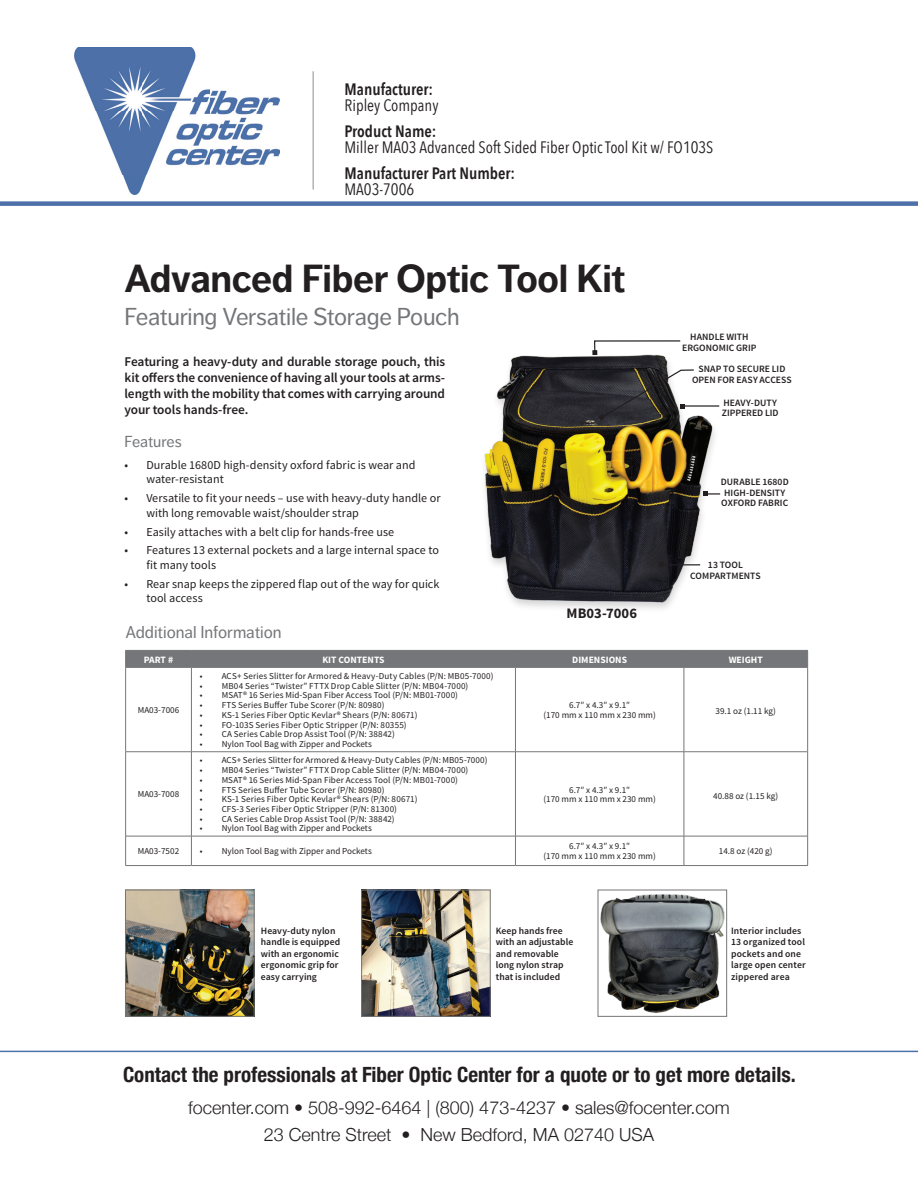
<style>
.page{position:relative;width:918px;height:1188px;background:#fff}
.page>*{position:absolute;margin:0;border:0;box-sizing:border-box;transform-origin:0 0}
.t1{font:700 38.85px "Dagny Pro";letter-spacing:-.01em;color:#231f20}
.t2{font:24.3px "Dagny Pro";letter-spacing:-.015em;color:#757679}
.t3{font:700 condensed 21px "Helvetica Neue";color:#231f20}
.t4{font:300 18px/26.2px "Helvetica Neue";color:#231f20;text-align:center}
.t5{font:16.95px "Dagny Pro";letter-spacing:-.005em;color:#757679}
.t6{font:16.5px "Avenir Next Condensed";color:#231f20}
.t7{font:600 16.5px "Avenir Next Condensed";color:#231f20}
.t8{font:15.75px "Dagny Pro";letter-spacing:-.01em;color:#757679}
.t9{font:700 14.55px "Source Sans Pro";letter-spacing:.005em;color:#231f20}
.t10{font:600 13.35px/15.8px "Source Sans Pro";letter-spacing:-.01em;color:#231f20;text-align:justify}
.t11{font:12.15px/14.5px "Source Sans Pro";color:#231f20}
.t12{font:600 9.75px/11.7px "Source Sans Pro";letter-spacing:.005em;color:#231f20}
.t13{font:700 9.75px "Source Sans Pro";color:#fff}
.t14{font:9.15px/9.8px "Source Sans Pro";letter-spacing:.01em;color:#231f20;text-align:center}
</style>
<div class="page">
<hr style="left:0;top:1051px;width:918px;height:1px;background:#4d70a8">
<div style="left:0;top:201px;width:918px;height:5px;background:#4d70a8"></div>
<img style="left:75px;top:47px;width:204px;height:147px">
<hr style="left:313px;top:71px;width:1px;height:119px;background:#8a8c8f">
<hr style="left:126px;top:751px;width:65px;height:1px;background:#757679">
<hr style="left:191px;top:668px;width:1px;height:84px;background:#757679">
<hr style="left:515px;top:668px;width:1px;height:84px;background:#757679">
<hr style="left:684px;top:668px;width:1px;height:84px;background:#757679">
<hr style="left:191px;top:751px;width:324px;height:1px;background:#757679">
<hr style="left:191px;top:752px;width:1px;height:84px;background:#757679">
<hr style="left:515px;top:751px;width:169px;height:1px;background:#757679">
<hr style="left:515px;top:752px;width:1px;height:84px;background:#757679">
<hr style="left:684px;top:751px;width:123px;height:1px;background:#757679">
<hr style="left:684px;top:752px;width:1px;height:84px;background:#757679">
<svg style="left:191px;top:837px;width:1px;height:28px"></svg>
<svg style="left:515px;top:837px;width:1px;height:28px"></svg>
<svg style="left:684px;top:837px;width:1px;height:28px"></svg>
<hr style="left:125px;top:668px;width:1px;height:84px;background:#757679">
<hr style="left:807px;top:668px;width:1px;height:84px;background:#757679">
<hr style="left:125px;top:752px;width:1px;height:84px;background:#757679">
<hr style="left:807px;top:752px;width:1px;height:84px;background:#757679">
<svg style="left:125px;top:836px;width:1px;height:29px"></svg>
<svg style="left:807px;top:836px;width:1px;height:29px"></svg>
<hr style="left:125px;top:865px;width:66px;height:1px;background:#757679">
<hr style="left:191px;top:865px;width:324px;height:1px;background:#757679">
<hr style="left:515px;top:865px;width:169px;height:1px;background:#757679">
<hr style="left:684px;top:865px;width:124px;height:1px;background:#757679">
<div style="left:125px;top:650px;width:683px;height:17px;background:#757679"></div>
<hr style="left:125px;top:667px;width:66px;height:1px;background:#757679">
<hr style="left:191px;top:667px;width:324px;height:1px;background:#757679">
<hr style="left:515px;top:667px;width:169px;height:1px;background:#757679">
<hr style="left:684px;top:667px;width:124px;height:1px;background:#757679">
<hr style="left:126px;top:836px;width:65px;height:1px;background:#757679">
<hr style="left:191px;top:836px;width:324px;height:1px;background:#757679">
<hr style="left:515px;top:836px;width:169px;height:1px;background:#757679">
<hr style="left:684px;top:836px;width:123px;height:1px;background:#757679">
<img style="left:484px;top:355px;width:237px;height:254px">
<svg style="left:703px;top:492px;width:17px;height:4px"></svg>
<hr style="left:683px;top:405px;width:36px;height:2px;background:#231f20">
<svg style="left:598px;top:369px;width:97px;height:52px"></svg>
<hr style="left:661px;top:564px;width:39px;height:1px;background:#231f20">
<svg style="left:659px;top:562px;width:5px;height:5px"></svg>
<svg style="left:592px;top:340px;width:89px;height:15px"></svg>
<img style="left:127px;top:892px;width:125px;height:123px">
<div style="left:125px;top:890px;width:129px;height:127px;border:1px solid #757679"></div>
<img style="left:363px;top:892px;width:125px;height:123px">
<div style="left:361px;top:890px;width:129px;height:127px;border:1px solid #757679"></div>
<img style="left:600px;top:894px;width:125px;height:119px">
<div style="left:598px;top:890px;width:129px;height:127px;border:1px solid #757679"></div>
<h3 class="t7" style="left:345px;top:75px;width:90px">Manufacturer:</h3>
<h3 class="t6" style="left:345px;top:92px;width:96px">Ripley Company</h3>
<h3 class="t7" style="left:345px;top:117px;width:94px">Product Name:</h3>
<h3 class="t6" style="left:345px;top:134px;width:370px">Miller MA03 Advanced Soft Sided Fiber Optic Tool Kit w/ FO103S</h3>
<h3 class="t7" style="left:345px;top:159px;width:172px">Manufacturer Part Number:</h3>
<h3 class="t6" style="left:345px;top:175px;width:71px">MA03-7006</h3>
<h1 class="t1" style="left:124px;top:256px;width:502px">Advanced Fiber Optic Tool Kit</h1>
<h2 class="t2" style="left:124px;top:303px;width:337px">Featuring Versatile Storage Pouch</h2>
<h3 class="t10" style="left:125px;top:354px;width:322px">Featuring a heavy-duty and durable storage pouch, this kit offers the convenience of having all your tools at arms&shy;length with the mobility that comes with carrying around your tools hands-free.</h3>
<h3 class="t8" style="left:125px;top:433px;width:59px">Features</h3>
<h3 class="t11" style="left:146px;top:458px;width:271px;text-indent:-22px">• Durable 1680D high-density oxford fabric is wear and water-resistant</h3>
<h3 class="t11" style="left:146px;top:491px;width:296px;text-indent:-22px">• Versatile to fit your needs – use with heavy-duty handle or with long removable waist/shoulder strap</h3>
<h3 class="t11" style="left:125px;top:524px;width:271px">• Easily attaches with a belt clip for hands-free use</h3>
<h3 class="t11" style="left:146px;top:543px;width:294px;text-indent:-22px">• Features 13 external pockets and a large internal space to fit many tools</h3>
<h3 class="t11" style="left:146px;top:577px;width:295px;text-indent:-22px">• Rear snap keeps the zippered flap out of the way for quick tool access</h3>
<h3 class="t5" style="left:125px;top:622px;width:158px">Additional Information</h3>
<p class="t13" style="left:144px;top:653px;width:31px">PART #</p>
<p class="t13" style="left:322px;top:653px;width:64px">KIT CONTENTS</p>
<p class="t13" style="left:572px;top:653px;width:56px">DIMENSIONS</p>
<p class="t13" style="left:729px;top:653px;width:36px">WEIGHT</p>
<p class="t12" style="left:682px;top:332px;width:76px;line-height:10.4px;text-align:center">HANDLE WITH<br>ERGONOMIC GRIP</p>
<p class="t12" style="left:692px;top:364px;width:101px;line-height:10.4px;text-align:center">SNAP TO SECURE LID<br>OPEN FOR EASY ACCESS</p>
<p class="t12" style="left:722px;top:398px;width:58px;line-height:10.4px">HEAVY-DUTY<br>ZIPPERED LID</p>
<p class="t12" style="left:721px;top:477px;width:69px;line-height:10.4px">DURABLE 1680D<br>HIGH-DENSITY<br>OXFORD FABRIC</p>
<p class="t12" style="left:690px;top:560px;width:72px;line-height:10.4px;text-align:center">13 TOOL<br>COMPARTMENTS</p>
<h3 class="t9" style="left:567px;top:604px;width:72px">MB03-7006</h3>
<p class="t14" style="left:138px;top:705px;width:43px">MA03-7006</p>
<p class="t14" style="left:138px;top:790px;width:43px">MA03-7008</p>
<p class="t14" style="left:200px;top:671px;width:295px">• ACS+ Series Slitter for Armored &amp; Heavy-Duty Cables (P/N: MB05-7000)</p>
<p class="t14" style="left:200px;top:681px;width:270px">• MB04 Series “Twister” FTTX Drop Cable Slitter (P/N: MB04-7000)</p>
<p class="t14" style="left:200px;top:691px;width:260px">• MSAT® 16 Series Mid-Span Fiber Access Tool (P/N: MB01-7000)</p>
<p class="t14" style="left:200px;top:700px;width:186px">• FTS Series Buffer Tube Scorer (P/N: 80980)</p>
<p class="t14" style="left:200px;top:710px;width:219px">• KS-1 Series Fiber Optic Kevlar® Shears (P/N: 80671)</p>
<p class="t14" style="left:200px;top:720px;width:208px">• FO-103S Series Fiber Optic Stripper (P/N: 80355)</p>
<p class="t14" style="left:200px;top:729px;width:196px">• CA Series Cable Drop Assist Tool (P/N: 38842)</p>
<p class="t14" style="left:200px;top:739px;width:173px">• Nylon Tool Bag with Zipper and Pockets</p>
<p class="t14" style="left:200px;top:756px;width:289px">• ACS+ Series Slitter for Armored &amp; Heavy-Duty Cables (P/N: MB05-7000)</p>
<p class="t14" style="left:200px;top:765px;width:270px">• MB04 Series “Twister” FTTX Drop Cable Slitter (P/N: MB04-7000)</p>
<p class="t14" style="left:200px;top:775px;width:260px">• MSAT® 16 Series Mid-Span Fiber Access Tool (P/N: MB01-7000)</p>
<p class="t14" style="left:200px;top:785px;width:186px">• FTS Series Buffer Tube Scorer (P/N: 80980)</p>
<p class="t14" style="left:200px;top:794px;width:219px">• KS-1 Series Fiber Optic Kevlar® Shears (P/N: 80671)</p>
<p class="t14" style="left:200px;top:804px;width:199px">• CFS-3 Series Fiber Optic Stripper (P/N: 81300)</p>
<p class="t14" style="left:200px;top:814px;width:196px">• CA Series Cable Drop Assist Tool (P/N: 38842)</p>
<p class="t14" style="left:200px;top:824px;width:173px">• Nylon Tool Bag with Zipper and Pockets</p>
<p class="t14" style="left:544px;top:700px;width:114px">6.7″ x 4.3″ x 9.1″<br>(170 mm x 110 mm x 230 mm)</p>
<p class="t14" style="left:716px;top:706px;width:62px">39.1 oz (1.11 kg)</p>
<p class="t14" style="left:544px;top:785px;width:114px">6.7″ x 4.3″ x 9.1″<br>(170 mm x 110 mm x 230 mm)</p>
<p class="t14" style="left:713px;top:791px;width:67px">40.88 oz (1.15 kg)</p>
<p class="t14" style="left:138px;top:847px;width:43px">MA03-7502</p>
<p class="t14" style="left:200px;top:847px;width:173px">• Nylon Tool Bag with Zipper and Pockets</p>
<p class="t14" style="left:544px;top:842px;width:114px">6.7″ x 4.3″ x 9.1″<br>(170 mm x 110 mm x 230 mm)</p>
<p class="t14" style="left:719px;top:847px;width:55px">14.8 oz (420 g)</p>
<p class="t12" style="left:261px;top:925px;width:81px">Heavy-duty nylon handle is equipped with an ergonomic ergonomic grip for easy carrying</p>
<p class="t12" style="left:496px;top:925px;width:79px">Keep hands free with an adjustable and removable long nylon strap that is included</p>
<p class="t12" style="left:731px;top:925px;width:76px">Interior includes<br>13 organized tool pockets and one large open center zippered area</p>
<h3 class="t3" style="left:123px;top:1057px;width:674px">Contact the professionals at Fiber Optic Center for a quote or to get more details.</h3>
<h3 class="t4" style="left:188px;top:1093px;width:543px">focenter.com • 508-992-6464 | (800) 473-4237 • sales@focenter.com<br>23 Centre Street • New Bedford, MA 02740 USA</h3>
</div>
